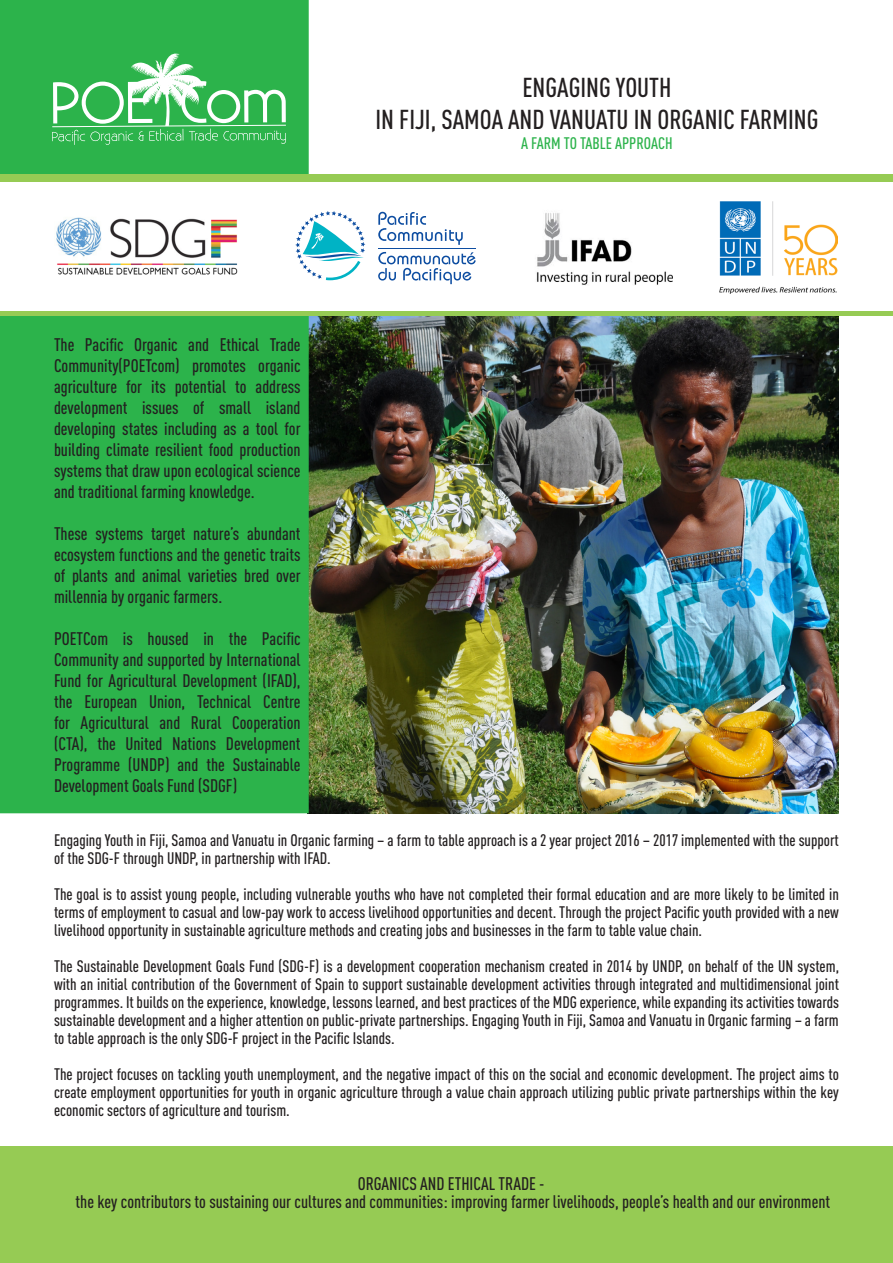
<style>
.page{position:relative;width:893px;height:1263px;background:#fff}
.page>*{position:absolute;margin:0;border:0;box-sizing:border-box;transform-origin:0 0}
.t1{font:500 27px "DIN Cond";color:#231f20}
.t2{font:500 18px/21px "DIN Cond";color:#231f20;text-align:justify}
.t3{font:500 16.5px/18px "DIN Cond";color:#231f20;text-align:justify}
.t4{font:500 16.5px "DIN Cond";color:#2cb34b}
</style>
<div class="page">
<img style="left:309px;top:316px;width:530px;height:497px">
<div style="left:0;top:0;width:309px;height:813px;background:#2cb34b"></div>
<div style="left:0;top:180px;width:893px;height:135px;background:#fff"></div>
<svg style="left:52px;top:53px;width:234px;height:92px"></svg>
<div style="left:0;top:174px;width:893px;height:7px;background:#96cb54"></div>
<div style="left:0;top:311px;width:893px;height:5px;background:#96cb54"></div>
<div style="left:0;top:1146px;width:893px;height:117px;background:#96cb54"></div>
<img style="left:536px;top:213px;width:136px;height:72px">
<svg style="left:378px;top:212px;width:85px;height:33px"></svg>
<svg style="left:378px;top:252px;width:98px;height:32px"></svg>
<hr style="left:378px;top:248px;width:98px;height:1px;background:#0d4da1">
<svg style="left:295px;top:211px;width:70px;height:69px"></svg>
<img style="left:720px;top:201px;width:117px;height:93px">
<img style="left:56px;top:217px;width:182px;height:58px">
<p class="t2" style="left:54px;top:334px;width:248px">The Pacific Organic and Ethical Trade Community(POETcom) promotes organic agriculture for its potential to address development issues of small island developing states including as a tool for building climate resilient food production systems that draw upon ecological science and traditional farming knowledge.</p>
<p class="t2" style="left:54px;top:523px;width:248px">These systems target nature’s abundant ecosystem functions and the genetic traits of plants and animal varieties bred over millennia by organic farmers.</p>
<p class="t2" style="left:54px;top:628px;width:248px">POETCom is housed in the Pacific Community and supported by International Fund for Agricultural Development (IFAD), the European Union, Technical Centre for Agricultural and Rural Cooperation (CTA), the United Nations Development Programme (UNDP) and the Sustainable Development Goals Fund (SDGF)</p>
<p class="t1" style="left:522px;top:71px;width:151px">ENGAGING YOUTH</p>
<p class="t1" style="left:375px;top:104px;width:444px">IN FIJI, SAMOA AND VANUATU IN ORGANIC FARMING</p>
<p class="t4" style="left:521px;top:133px;width:153px">A FARM TO TABLE APPROACH</p>
<p class="t3" style="left:54px;top:831px;width:786px">Engaging Youth in Fiji, Samoa and Vanuatu in Organic farming – a farm to table approach is a 2 year project 2016 – 2017 implemented with the support of the SDG-F through UNDP, in partnership with IFAD.</p>
<p class="t3" style="left:54px;top:885px;width:786px">The goal is to assist young people, including vulnerable youths who have not completed their formal education and are more likely to be limited in terms of employment to casual and low-pay work to access livelihood opportunities and decent. Through the project Pacific youth provided with a new livelihood opportunity in sustainable agriculture methods and creating jobs and businesses in the farm to table value chain.</p>
<p class="t3" style="left:54px;top:957px;width:787px">The Sustainable Development Goals Fund (SDG-F) is a development cooperation mechanism created in 2014 by UNDP, on behalf of the UN system, with an initial contribution of the Government of Spain to support sustainable development activities through integrated and multidimensional joint programmes. It builds on the experience, knowledge, lessons learned, and best practices of the MDG experience, while expanding its activities towards sustainable development and a higher attention on public-private partnerships. Engaging Youth in Fiji, Samoa and Vanuatu in Organic farming – a farm to table approach is the only SDG-F project in the Pacific Islands.</p>
<p class="t3" style="left:54px;top:1065px;width:786px">The project focuses on tackling youth unemployment, and the negative impact of this on the social and economic development. The project aims to create employment opportunities for youth in organic agriculture through a value chain approach utilizing public private partnerships within the key economic sectors of agriculture and tourism.</p>
<p class="t2" style="left:358px;top:1173px;width:188px">ORGANICS AND ETHICAL TRADE -</p>
<p class="t2" style="left:76px;top:1191px;width:756px">the key contributors to sustaining our cultures and communities: improving farmer livelihoods, people’s health and our environment</p>
</div>
